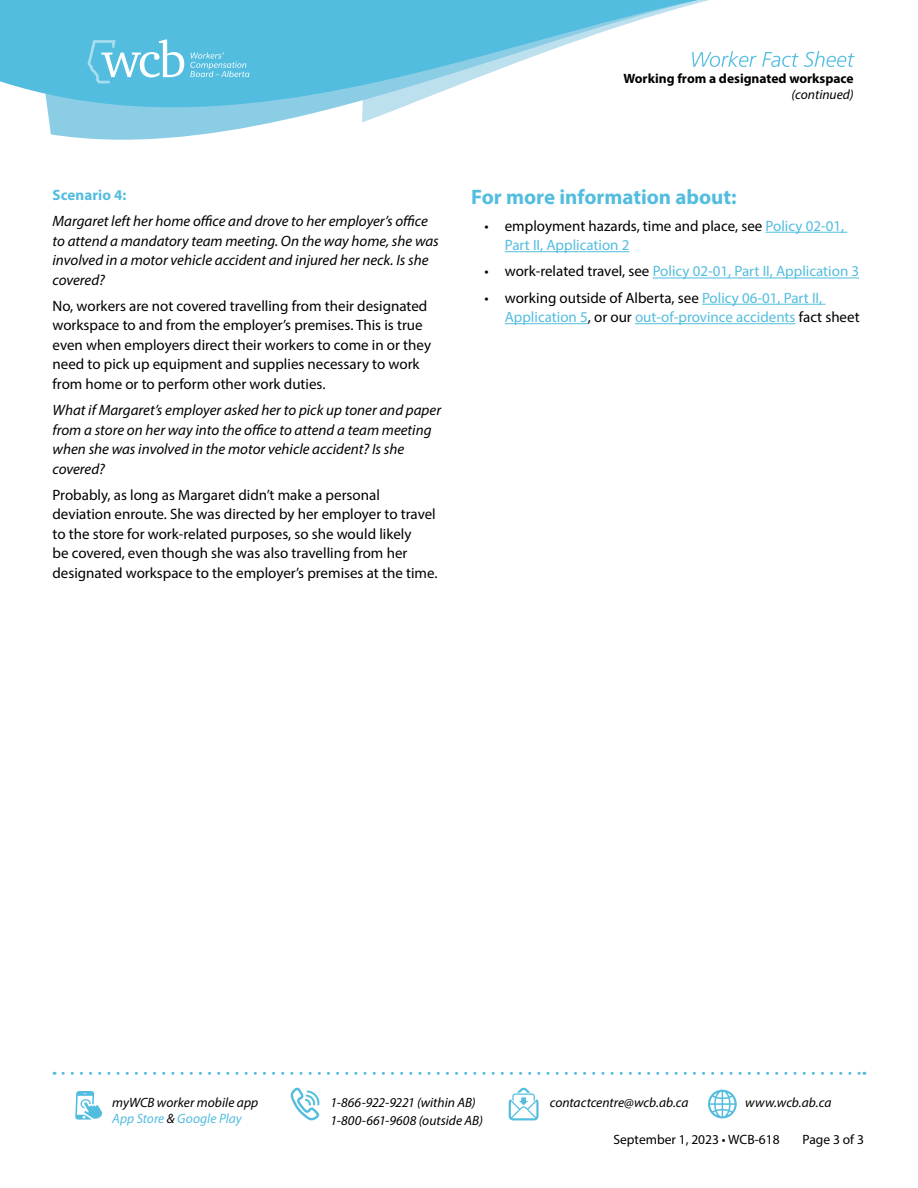
<style>
.page{position:relative;width:918px;height:1188px;background:#fff}
.page>*{position:absolute;margin:0;border:0;box-sizing:border-box;transform-origin:0 0}
.t1{font:700 21px "Myriad Pro";color:#53bddf}
.t2{font:15px/19.5px "Myriad Pro";color:#000}
.t3{font:italic 15px/19.5px "Myriad Pro";color:#000}
.t4{font:15px/19.5px "Myriad Pro";color:#53bddf}
.t5{font:700 15px "Myriad Pro";letter-spacing:.005em;color:#53bddf}
.t6{font:italic 13.5px/16.2px "Myriad Pro";color:#000}
.t7{font:700 13.5px "Myriad Pro";color:#000}
.t8{font:13.5px "Myriad Pro";color:#000}
.s1{color:#53bddf}
.s2{color:#000}
</style>
<div class="page">
<svg style="left:63px;top:1072px;width:802px;height:3px"></svg>
<svg style="left:0;top:0;width:855px;height:140px"></svg>
<svg style="left:190px;top:52px;width:59px;height:25px"></svg>
<svg style="left:53px;top:40px;width:131px;height:43px;background:#6fc7e4"></svg>
<svg style="left:291px;top:1088px;width:29px;height:32px"></svg>
<svg style="left:509px;top:1088px;width:30px;height:32px"></svg>
<svg style="left:708px;top:1090px;width:29px;height:28px"></svg>
<svg style="left:75px;top:1091px;width:28px;height:29px"></svg>
<hr style="left:766px;top:232px;width:81px;height:1px;background:#53bddf">
<hr style="left:505px;top:251px;width:125px;height:1px;background:#53bddf">
<hr style="left:653px;top:278px;width:206px;height:1px;background:#53bddf">
<hr style="left:702px;top:304px;width:124px;height:1px;background:#53bddf">
<hr style="left:505px;top:323px;width:83px;height:1px;background:#53bddf">
<hr style="left:635px;top:323px;width:161px;height:1px;background:#53bddf">
<p class="t7" style="left:623px;top:70px;width:232px">Working from a designated workspace</p>
<p class="t6" style="left:792px;top:86px;width:64px">(continued)</p>
<p class="t5" style="left:53px;top:185px;width:75px">Scenario 4:</p>
<p class="t3" style="left:53px;top:211px;width:388px">Margaret left her home office and drove to her employer’s office to attend a mandatory team meeting. On the way home, she was involved in a motor vehicle accident and injured her neck. Is she covered?</p>
<p class="t2" style="left:53px;top:296px;width:380px">No, workers are not covered travelling from their designated workspace to and from the employer’s premises. This is true even when employers direct their workers to come in or they need to pick up equipment and supplies necessary to work from home or to perform other work duties.</p>
<p class="t3" style="left:53px;top:400px;width:390px">What if Margaret’s employer asked her to pick up toner and paper from a store on her way into the office to attend a team meeting when she was involved in the motor vehicle accident? Is she covered?</p>
<p class="t2" style="left:53px;top:485px;width:386px">Probably, as long as Margaret didn’t make a personal deviation enroute. She was directed by her employer to travel to the store for work-related purposes, so she would likely<br>be covered, even though she was also travelling from her designated workspace to the employer’s premises at the time.</p>
<h1 class="t1" style="left:471px;top:184px;width:267px">For more information about:</h1>
<p class="t2" style="left:505px;top:216px;width:341px;text-indent:-20px">• employment hazards, time and place, see <span class="s1">Policy 02-01,<br>Part II, Application 2</span></p>
<p class="t4" style="left:485px;top:261px;width:376px"><span class="s2">• work-related travel, see</span> Policy 02-01, Part II, Application 3</p>
<p class="t4" style="left:505px;top:288px;width:356px;text-indent:-20px"><span class="s2">• working outside of Alberta, see</span> Policy 06-01, Part II,<br>Application 5<span class="s2">, or our</span> out-of-province accidents <span class="s2">fact sheet</span></p>
<p class="t6" style="left:112px;top:1094px;width:148px">myWCB worker mobile app<br><span class="s1">App Store</span> &amp; <span class="s1">Google Play</span></p>
<p class="t6" style="left:331px;top:1094px;width:147px">1-866-922-9221 (within AB)</p>
<p class="t6" style="left:550px;top:1094px;width:140px">contactcentre@wcb.ab.ca</p>
<p class="t6" style="left:745px;top:1094px;width:88px">www.wcb.ab.ca</p>
<p class="t6" style="left:331px;top:1112px;width:154px">1-800-661-9608 (outside AB)</p>
<p class="t8" style="left:613px;top:1131px;width:168px">September 1, 2023 • WCB-618</p>
<p class="t8" style="left:803px;top:1131px;width:63px">Page 3 of 3</p>
</div>
